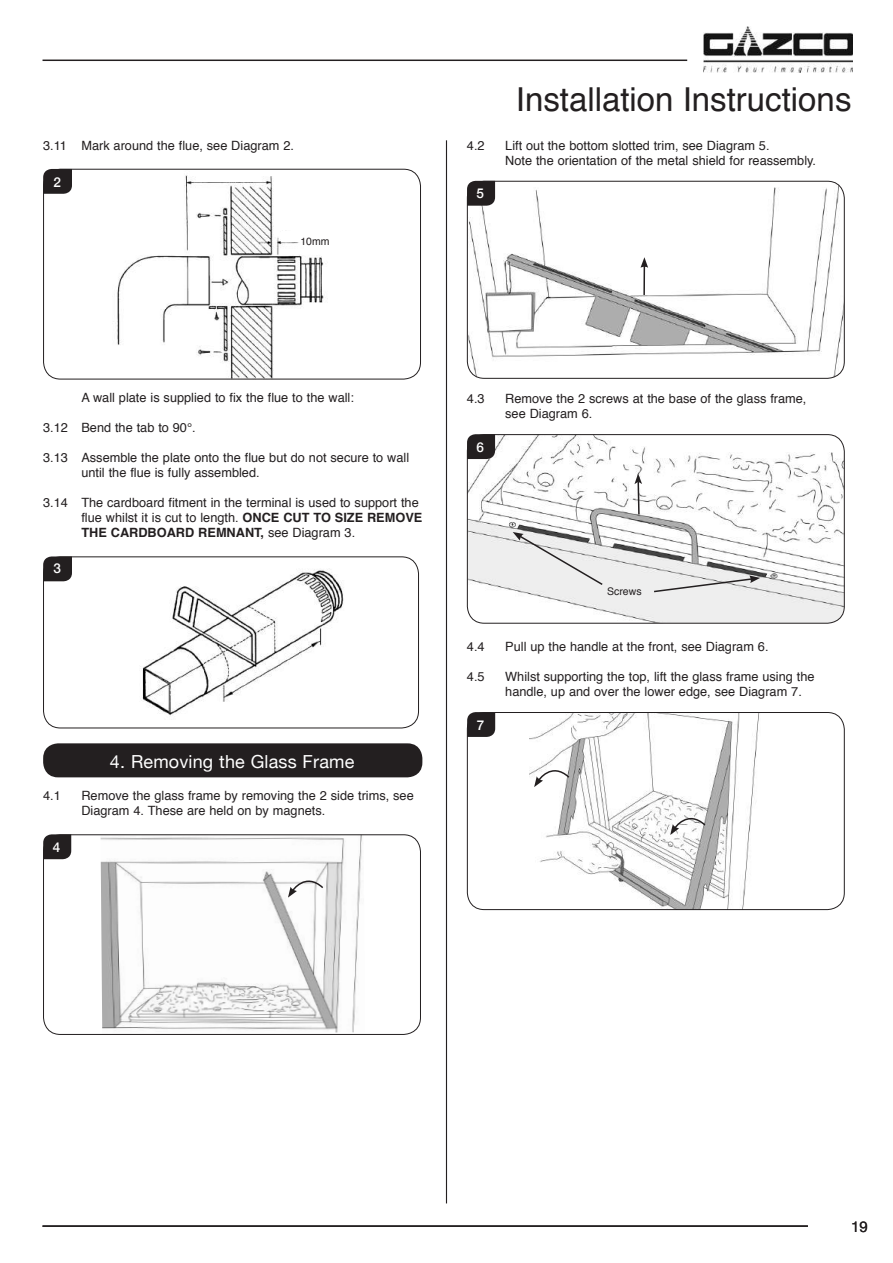
<style>
.page{position:relative;width:893px;height:1263px;background:#fff}
.page>*{position:absolute;margin:0;border:0;box-sizing:border-box;transform-origin:0 0}
.t1{font:33px "Helvetica";color:#231f20}
.t2{font:18px "Helvetica Neue";letter-spacing:.01em;color:#fff}
.t3{font:15px "Helvetica Neue";color:#231f20}
.t4{font:500 13.5px "Helvetica Neue";color:#fff}
.t5{font:12.75px/15px "Helvetica";color:#231f20}
.t6{font:10.5px "Helvetica";color:#231f20}
.s1{font-weight:700}
</style>
<div class="page">
<hr style="left:446px;top:140px;width:1px;height:1063px;background:#231f20">
<hr style="left:43px;top:60px;width:644px;height:1px;background:#231f20">
<img style="left:704px;top:27px;width:149px;height:45px">
<hr style="left:43px;top:1225px;width:765px;height:2px;background:#231f20">
<img style="left:117px;top:175px;width:207px;height:202px">
<div style="left:43px;top:169px;width:378px;height:210px;border:1px solid #231f20;border-radius:17px"></div>
<svg style="left:43px;top:169px;width:29px;height:25px"></svg>
<div style="left:281px;top:231px;width:31px;height:11px;background:#fff"></div>
<svg style="left:279px;top:233px;width:2px;height:6px"></svg>
<img style="left:140px;top:569px;width:204px;height:147px">
<div style="left:43px;top:556px;width:376px;height:172px;border:1px solid #231f20;border-radius:17px"></div>
<svg style="left:43px;top:556px;width:29px;height:25px"></svg>
<div style="left:43px;top:743px;width:379px;height:34px;background:#231f20;border-radius:15px"></div>
<img style="left:101px;top:836px;width:261px;height:197px">
<div style="left:43px;top:834px;width:378px;height:201px;border:1px solid #231f20;border-radius:17px"></div>
<svg style="left:288px;top:872px;width:37px;height:25px"></svg>
<svg style="left:43px;top:834px;width:28px;height:25px"></svg>
<img style="left:467px;top:181px;width:377px;height:197px">
<div style="left:467px;top:181px;width:378px;height:198px;border:1px solid #231f20;border-radius:17px"></div>
<hr style="left:643px;top:265px;width:2px;height:30px;background:#231f20">
<svg style="left:640px;top:257px;width:8px;height:11px"></svg>
<svg style="left:467px;top:181px;width:28px;height:25px"></svg>
<img style="left:467px;top:435px;width:377px;height:188px">
<div style="left:467px;top:434px;width:378px;height:190px;border:1px solid #231f20;border-radius:17px"></div>
<svg style="left:513px;top:532px;width:91px;height:54px"></svg>
<svg style="left:467px;top:434px;width:28px;height:25px"></svg>
<svg style="left:652px;top:575px;width:108px;height:18px"></svg>
<svg style="left:634px;top:474px;width:8px;height:42px"></svg>
<img style="left:529px;top:714px;width:230px;height:194px">
<div style="left:467px;top:712px;width:378px;height:198px;border:1px solid #231f20;border-radius:17px"></div>
<svg style="left:467px;top:712px;width:28px;height:25px"></svg>
<svg style="left:534px;top:761px;width:37px;height:26px"></svg>
<svg style="left:670px;top:809px;width:37px;height:26px"></svg>
<p class="t5" style="left:43px;top:138px;width:252px">3.11 Mark around the flue, see Diagram 2.</p>
<p class="t4" style="left:54px;top:171px;width:9px">2</p>
<p class="t6" style="left:300px;top:233px;width:31px">10mm</p>
<h1 class="t1" style="left:516px;top:74px;width:337px">Installation Instructions</h1>
<p class="t5" style="left:467px;top:138px;width:19px">4.2</p>
<p class="t5" style="left:505px;top:138px;width:312px">Lift out the bottom slotted trim, see Diagram 5.<br>Note the orientation of the metal shield for reassembly.</p>
<p class="t4" style="left:477px;top:183px;width:9px">5</p>
<p class="t5" style="left:81px;top:391px;width:274px">A wall plate is supplied to fix the flue to the wall:</p>
<p class="t5" style="left:43px;top:421px;width:154px">3.12 Bend the tab to 90°.</p>
<p class="t5" style="left:81px;top:451px;width:329px;text-indent:-38px">3.13 Assemble the plate onto the flue but do not secure to wall until the flue is fully assembled.</p>
<p class="t5" style="left:81px;top:496px;width:342px;text-indent:-38px">3.14 The cardboard fitment in the terminal is used to support the flue whilst it is cut to length. <span class="s1">ONCE CUT TO SIZE REMOVE<br>THE CARDBOARD REMNANT,</span> see Diagram 3.</p>
<p class="t4" style="left:54px;top:557px;width:9px">3</p>
<h2 class="t2" style="left:110px;top:749px;width:246px">4. Removing the Glass Frame</h2>
<p class="t5" style="left:43px;top:789px;width:19px">4.1</p>
<p class="t5" style="left:81px;top:789px;width:334px">Remove the glass frame by removing the 2 side trims, see<br>Diagram 4. These are held on by magnets.</p>
<p class="t4" style="left:53px;top:836px;width:9px">4</p>
<p class="t5" style="left:467px;top:392px;width:19px">4.3</p>
<p class="t5" style="left:505px;top:392px;width:303px">Remove the 2 screws at the base of the glass frame, see Diagram 6.</p>
<p class="t4" style="left:477px;top:436px;width:9px">6</p>
<p class="t6" style="left:607px;top:583px;width:36px">Screws</p>
<p class="t5" style="left:467px;top:639px;width:19px">4.4</p>
<p class="t5" style="left:505px;top:639px;width:265px">Pull up the handle at the front, see Diagram 6.</p>
<p class="t5" style="left:467px;top:669px;width:19px">4.5</p>
<p class="t5" style="left:505px;top:669px;width:311px">Whilst supporting the top, lift the glass frame using the handle, up and over the lower edge, see Diagram 7.</p>
<p class="t4" style="left:477px;top:714px;width:9px">7</p>
<p class="t3" style="left:851px;top:1216px;width:18px">19</p>
</div>
